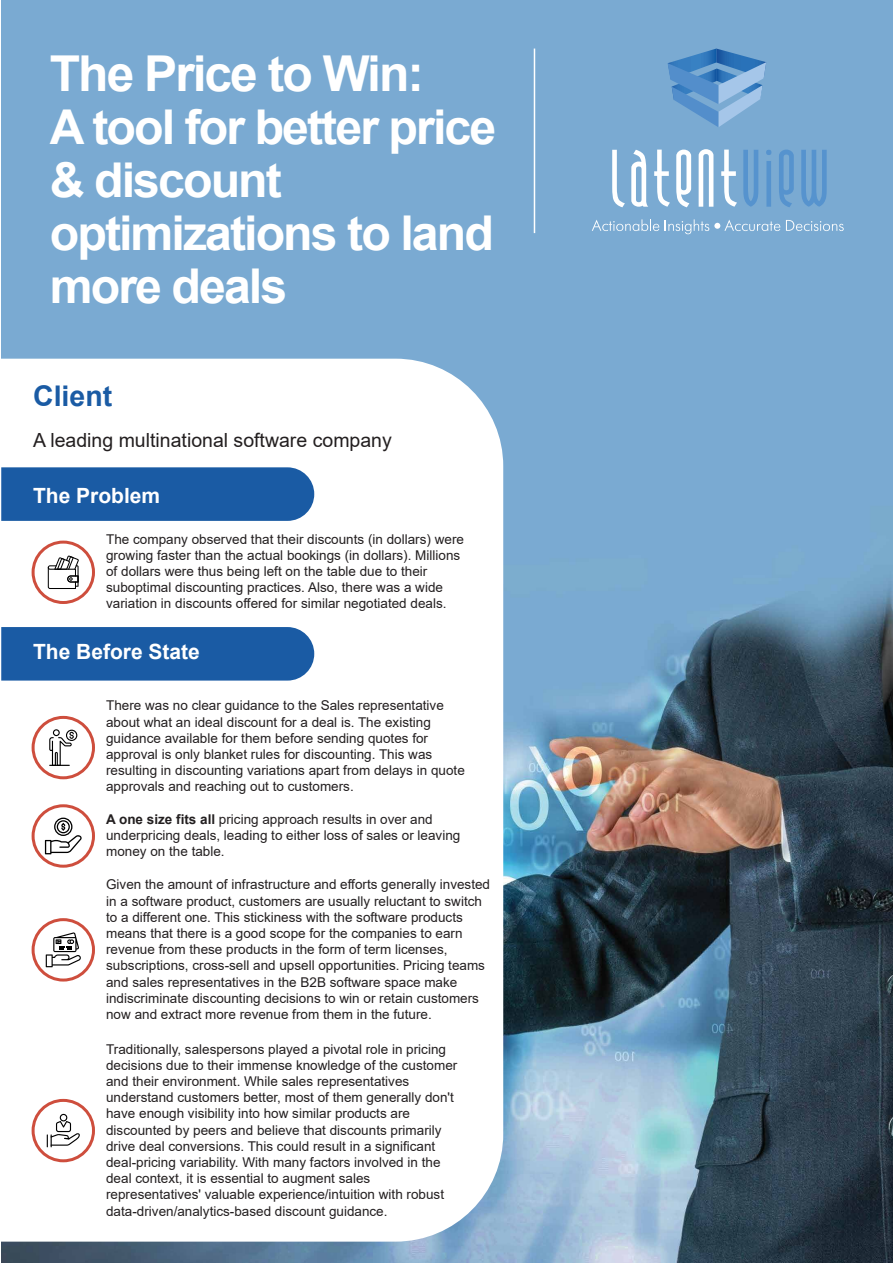
<style>
.page{position:relative;width:893px;height:1263px;background:#fff}
.page>*{position:absolute;margin:0;border:0;box-sizing:border-box;transform-origin:0 0}
.t1{font:700 49.5px "Arial";letter-spacing:-.04em;color:#fff}
.t2{font:700 48px/53.1px "Arial";letter-spacing:-.04em;color:#fff}
.t3{font:700 28.5px "Arial";color:#1a5ba4}
.t4{font:700 21px "Arial";color:#fff}
.t5{font:19.5px "Arial";color:#231f20}
.t6{font:13.5px/16.2px "Arial";color:#231f20}
.s1{font-weight:700}
</style>
<div class="page">
<img style="left:1px;top:0;width:892px;height:1263px">
<svg style="left:1px;top:359px;width:502px;height:882px"></svg>
<svg style="left:668px;top:49px;width:98px;height:78px;background:#699dce"></svg>
<svg style="left:612px;top:150px;width:13px;height:57px"></svg>
<svg style="left:631px;top:150px;width:17px;height:57px"></svg>
<svg style="left:654px;top:150px;width:16px;height:57px"></svg>
<svg style="left:676px;top:150px;width:15px;height:57px"></svg>
<svg style="left:699px;top:149px;width:14px;height:58px"></svg>
<svg style="left:721px;top:150px;width:16px;height:57px"></svg>
<svg style="left:743px;top:150px;width:15px;height:57px"></svg>
<svg style="left:766px;top:150px;width:5px;height:57px"></svg>
<svg style="left:779px;top:150px;width:15px;height:57px"></svg>
<svg style="left:801px;top:150px;width:26px;height:57px"></svg>
<svg style="left:592px;top:219px;width:67px;height:12px"></svg>
<svg style="left:665px;top:219px;width:115px;height:15px;background:#8eb6d8"></svg>
<svg style="left:786px;top:220px;width:58px;height:11px"></svg>
<hr style="left:534px;top:49px;width:1px;height:184px;background:#fff">
<div style="left:1px;top:467px;width:313px;height:54px;background:#1a5ba4"></div>
<svg style="left:48px;top:555px;width:31px;height:34px"></svg>
<div style="left:32px;top:541px;width:63px;height:63px;border:3px solid #ce4e3d;border-radius:50%"></div>
<div style="left:1px;top:627px;width:313px;height:54px;background:#1a5ba4"></div>
<div style="left:32px;top:716px;width:63px;height:63px;border:3px solid #ce4e3d;border-radius:50%"></div>
<svg style="left:49px;top:729px;width:28px;height:37px"></svg>
<div style="left:32px;top:804px;width:63px;height:64px;border:3px solid #ce4e3d;border-radius:50%"></div>
<svg style="left:45px;top:818px;width:37px;height:36px"></svg>
<div style="left:32px;top:918px;width:63px;height:63px;border:3px solid #ce4e3d;border-radius:50%"></div>
<svg style="left:46px;top:932px;width:35px;height:35px"></svg>
<div style="left:32px;top:1099px;width:63px;height:63px;border:3px solid #ce4e3d;border-radius:50%"></div>
<svg style="left:47px;top:1114px;width:33px;height:33px"></svg>
<h1 class="t1" style="left:50px;top:39px;width:376px">The Price to Win:</h1>
<h2 class="t2" style="left:50px;top:101px;width:448px">A tool for better price &amp; discount optimizations to land more deals</h2>
<h3 class="t3" style="left:33px;top:376px;width:81px">Client</h3>
<h3 class="t5" style="left:33px;top:426px;width:360px">A leading multinational software company</h3>
<h3 class="t4" style="left:33px;top:481px;width:129px">The Problem</h3>
<p class="t6" style="left:106px;top:531px;width:359px">The company observed that their discounts (in dollars) were growing faster than the actual bookings (in dollars). Millions of dollars were thus being left on the table due to their suboptimal discounting practices. Also, there was a wide variation in discounts offered for similar negotiated deals.</p>
<h3 class="t4" style="left:33px;top:637px;width:168px">The Before State</h3>
<p class="t6" style="left:106px;top:697px;width:360px">There was no clear guidance to the Sales representative about what an ideal discount for a deal is. The existing guidance available for them before sending quotes for approval is only blanket rules for discounting. This was resulting in discounting variations apart from delays in quote approvals and reaching out to customers.</p>
<p class="t6" style="left:106px;top:811px;width:356px"><span class="s1">A one size fits all</span> pricing approach results in over and underpricing deals, leading to either loss of sales or leaving money on the table.</p>
<p class="t6" style="left:106px;top:876px;width:385px">Given the amount of infrastructure and efforts generally invested in a software product, customers are usually reluctant to switch to a different one. This stickiness with the software products means that there is a good scope for the companies to earn revenue from these products in the form of term licenses, subscriptions, cross-sell and upsell opportunities. Pricing teams and sales representatives in the B2B software space make indiscriminate discounting decisions to win or retain customers now and extract more revenue from them in the future.</p>
<p class="t6" style="left:106px;top:1040px;width:353px">Traditionally, salespersons played a pivotal role in pricing decisions due to their immense knowledge of the customer and their environment. While sales representatives understand customers better, most of them generally don't have enough visibility into how similar products are discounted by peers and believe that discounts primarily drive deal conversions. This could result in a significant deal-pricing variability. With many factors involved in the deal context, it is essential to augment sales representatives' valuable experience/intuition with robust data-driven/analytics-based discount guidance.</p>
</div>
